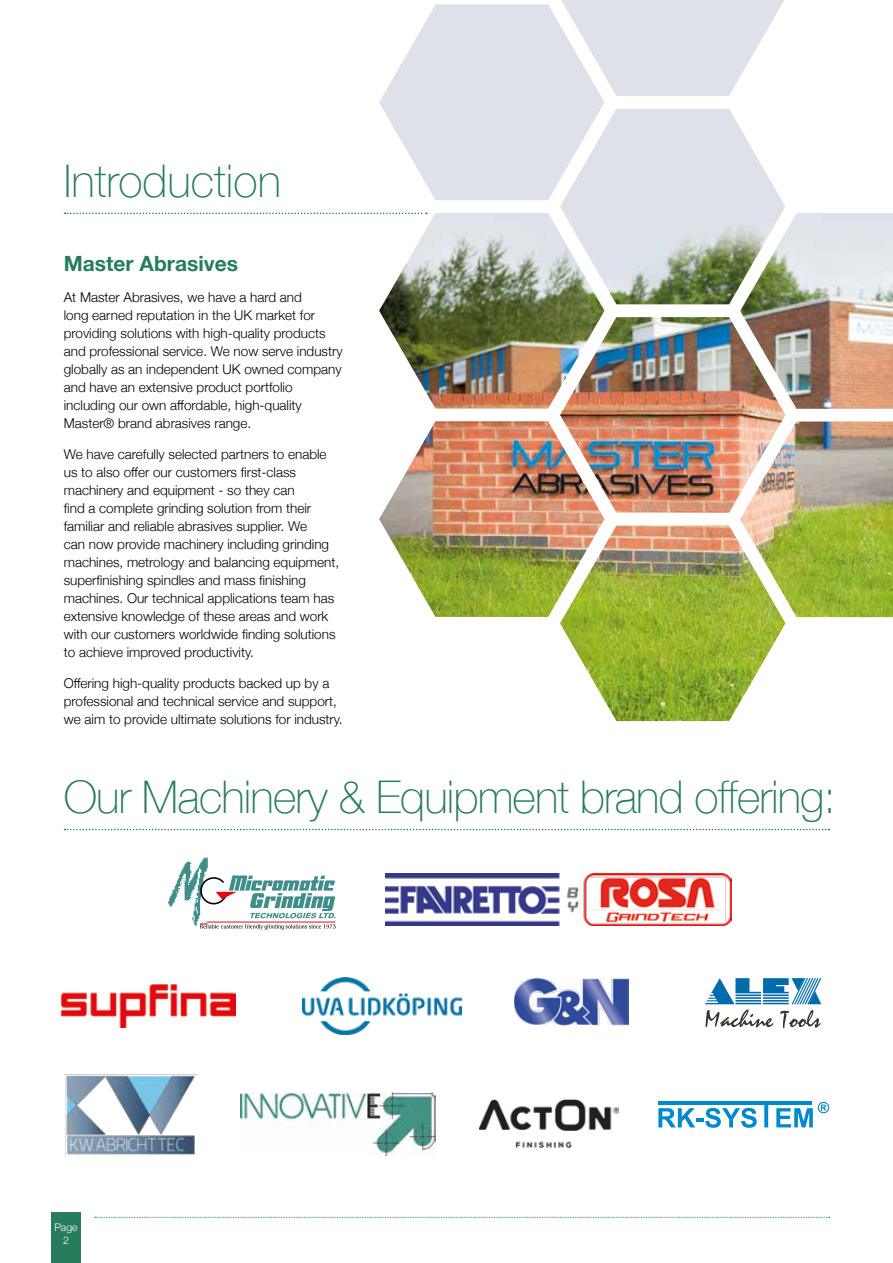
<style>
.page{position:relative;width:893px;height:1263px;background:#fff}
.page>*{position:absolute;margin:0;border:0;box-sizing:border-box;transform-origin:0 0}
.t1{font:100 45px "Helvetica Neue";letter-spacing:-.02em;color:#277c5c}
.t2{font:100 45px "Helvetica Neue";color:#277c5c}
.t3{font:700 21px "Helvetica Neue";color:#277c5c}
.t4{font:300 13.5px/18px "Helvetica Neue";color:#000}
.t5{font:300 10.5px/12.6px "Helvetica Neue";color:#fff;text-align:center}
</style>
<div class="page">
<img style="left:209px;top:0;width:684px;height:722px">
<svg style="left:65px;top:213px;width:362px;height:1px"></svg>
<svg style="left:95px;top:1217px;width:735px;height:1px"></svg>
<hr style="left:200px;top:922px;width:135px;height:1px;background:#d51317">
<img style="left:168px;top:857px;width:41px;height:69px">
<svg style="left:200px;top:875px;width:136px;height:43px"></svg>
<svg style="left:200px;top:924px;width:136px;height:6px"></svg>
<svg style="left:705px;top:978px;width:116px;height:50px"></svg>
<img style="left:386px;top:873px;width:345px;height:52px">
<svg style="left:658px;top:1108px;width:99px;height:20px"></svg>
<svg style="left:764px;top:1105px;width:4px;height:22px"></svg>
<hr style="left:658px;top:1102px;width:154px;height:3px;background:#0089cc">
<svg style="left:776px;top:1102px;width:53px;height:25px"></svg>
<img style="left:62px;top:984px;width:174px;height:44px">
<img style="left:303px;top:977px;width:159px;height:58px">
<img style="left:514px;top:978px;width:114px;height:47px">
<img style="left:240px;top:1093px;width:196px;height:62px">
<img style="left:66px;top:1074px;width:130px;height:81px">
<img style="left:480px;top:1099px;width:138px;height:50px">
<svg style="left:65px;top:829px;width:764px;height:1px"></svg>
<div style="left:51px;top:1212px;width:30px;height:51px;background:#277c5c"></div>
<h1 class="t2" style="left:64px;top:146px;width:219px">Introduction</h1>
<h2 class="t3" style="left:64px;top:247px;width:176px">Master Abrasives</h2>
<p class="t4" style="left:64px;top:287px;width:280px">At Master Abrasives, we have a hard and<br>long earned reputation in the UK market for providing solutions with high-quality products and professional service. We now serve industry globally as an independent UK owned company and have an extensive product portfolio including our own affordable, high-quality Master® brand abrasives range.</p>
<p class="t4" style="left:64px;top:444px;width:277px">We have carefully selected partners to enable us to also offer our customers first-class machinery and equipment - so they can<br>find a complete grinding solution from their familiar and reliable abrasives supplier. We<br>can now provide machinery including grinding machines, metrology and balancing equipment, superfinishing spindles and mass finishing machines. Our technical applications team has extensive knowledge of these areas and work with our customers worldwide finding solutions to achieve improved productivity.</p>
<p class="t4" style="left:64px;top:673px;width:280px">Offering high-quality products backed up by a professional and technical service and support, we aim to provide ultimate solutions for industry.</p>
<h1 class="t1" style="left:64px;top:763px;width:774px">Our Machinery &amp; Equipment brand offering:</h1>
<p class="t5" style="left:54px;top:1221px;width:25px">Page<br>2</p>
</div>
